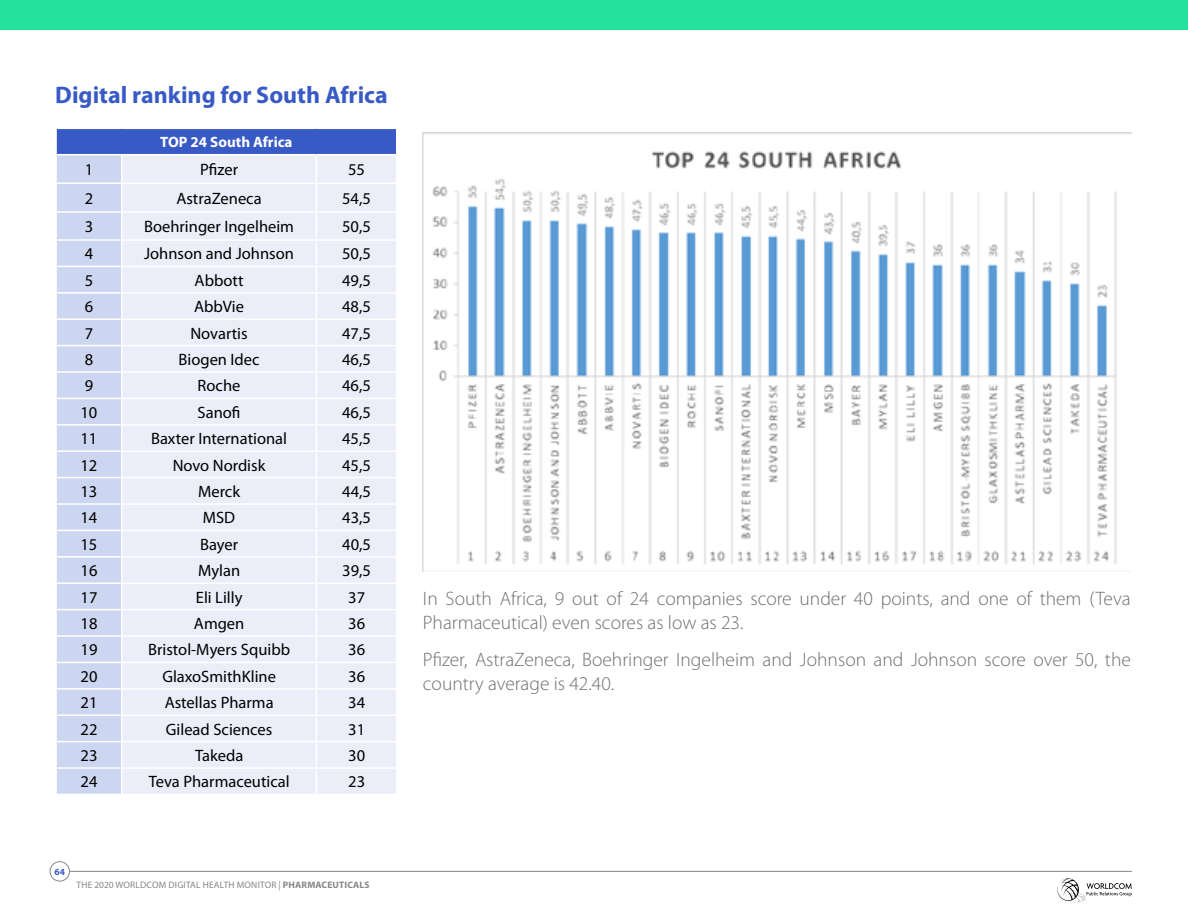
<style>
.page{position:relative;width:1188px;height:918px;background:#fff}
.page>*{position:absolute;margin:0;border:0;box-sizing:border-box;transform-origin:0 0}
.t1{font:700 24px "Myriad Pro";color:#385ac5}
.t2{font:300 19.5px/24px "Myriad Pro";color:#706f6f}
.t3{font:16.5px "Myriad Pro";color:#000}
.t4{font:700 15px "Myriad Pro";color:#fff}
.t5{font:9.45px "Myriad Pro";letter-spacing:.02em;color:#878787}
.t6{font:700 9.45px "Myriad Pro";color:#385ac5}
.s1{font-weight:700}
</style>
<div class="page">
<svg style="left:1057px;top:878px;width:75px;height:24px"></svg>
<hr style="left:70px;top:871px;width:1062px;height:1px;background:#878787">
<div style="left:50px;top:861px;width:20px;height:20px;border:1px solid #878787;border-radius:50%"></div>
<div style="left:0;top:0;width:1188px;height:30px;background:#24e19d"></div>
<div style="left:56px;top:128px;width:341px;height:27px;background:#385ac5"></div>
<div style="left:122px;top:155px;width:274px;height:639px;background:#ebeef9"></div>
<hr style="left:55px;top:154px;width:67px;height:1px;background:#fff">
<hr style="left:122px;top:154px;width:194px;height:1px;background:#fff">
<hr style="left:316px;top:154px;width:81px;height:1px;background:#fff">
<hr style="left:55px;top:128px;width:67px;height:1px;background:#fff">
<hr style="left:122px;top:128px;width:194px;height:1px;background:#fff">
<hr style="left:316px;top:128px;width:81px;height:1px;background:#fff">
<hr style="left:55px;top:129px;width:2px;height:25px;background:#fff">
<svg style="left:396px;top:129px;width:1px;height:25px"></svg>
<hr style="left:122px;top:292px;width:194px;height:2px;background:#fff">
<hr style="left:122px;top:318px;width:194px;height:2px;background:#fff">
<hr style="left:316px;top:318px;width:81px;height:2px;background:#fff">
<hr style="left:122px;top:345px;width:194px;height:1px;background:#fff">
<hr style="left:316px;top:345px;width:81px;height:1px;background:#fff">
<hr style="left:122px;top:371px;width:194px;height:2px;background:#fff">
<hr style="left:316px;top:371px;width:81px;height:2px;background:#fff">
<hr style="left:122px;top:398px;width:194px;height:1px;background:#fff">
<hr style="left:316px;top:398px;width:81px;height:1px;background:#fff">
<hr style="left:122px;top:424px;width:194px;height:2px;background:#fff">
<hr style="left:316px;top:424px;width:81px;height:2px;background:#fff">
<hr style="left:122px;top:450px;width:194px;height:2px;background:#fff">
<hr style="left:316px;top:450px;width:81px;height:2px;background:#fff">
<hr style="left:122px;top:477px;width:194px;height:1px;background:#fff">
<hr style="left:316px;top:477px;width:81px;height:1px;background:#fff">
<hr style="left:122px;top:503px;width:194px;height:2px;background:#fff">
<hr style="left:316px;top:503px;width:81px;height:2px;background:#fff">
<hr style="left:122px;top:530px;width:194px;height:1px;background:#fff">
<hr style="left:316px;top:530px;width:81px;height:1px;background:#fff">
<hr style="left:122px;top:556px;width:194px;height:2px;background:#fff">
<hr style="left:316px;top:556px;width:81px;height:2px;background:#fff">
<hr style="left:122px;top:582px;width:194px;height:2px;background:#fff">
<hr style="left:316px;top:582px;width:81px;height:2px;background:#fff">
<hr style="left:122px;top:609px;width:194px;height:1px;background:#fff">
<hr style="left:316px;top:609px;width:81px;height:1px;background:#fff">
<hr style="left:122px;top:635px;width:194px;height:2px;background:#fff">
<hr style="left:316px;top:635px;width:81px;height:2px;background:#fff">
<hr style="left:122px;top:662px;width:194px;height:1px;background:#fff">
<hr style="left:316px;top:662px;width:81px;height:1px;background:#fff">
<hr style="left:122px;top:688px;width:194px;height:2px;background:#fff">
<hr style="left:316px;top:688px;width:81px;height:2px;background:#fff">
<hr style="left:122px;top:715px;width:194px;height:1px;background:#fff">
<hr style="left:316px;top:715px;width:81px;height:1px;background:#fff">
<hr style="left:122px;top:741px;width:194px;height:1px;background:#fff">
<hr style="left:316px;top:741px;width:81px;height:1px;background:#fff">
<hr style="left:122px;top:767px;width:194px;height:2px;background:#fff">
<svg style="left:56px;top:155px;width:66px;height:639px;background:#d0d8f0"></svg>
<hr style="left:316px;top:767px;width:81px;height:2px;background:#fff">
<svg style="left:316px;top:155px;width:1px;height:639px"></svg>
<hr style="left:55px;top:183px;width:67px;height:1px;background:#fff">
<hr style="left:122px;top:183px;width:194px;height:1px;background:#fff">
<hr style="left:316px;top:183px;width:81px;height:1px;background:#fff">
<hr style="left:55px;top:211px;width:67px;height:2px;background:#fff">
<hr style="left:122px;top:211px;width:194px;height:2px;background:#fff">
<hr style="left:316px;top:211px;width:81px;height:2px;background:#fff">
<hr style="left:55px;top:239px;width:67px;height:2px;background:#fff">
<hr style="left:122px;top:239px;width:194px;height:2px;background:#fff">
<hr style="left:316px;top:239px;width:81px;height:2px;background:#fff">
<hr style="left:55px;top:266px;width:67px;height:1px;background:#fff">
<hr style="left:122px;top:266px;width:194px;height:1px;background:#fff">
<hr style="left:316px;top:266px;width:81px;height:1px;background:#fff">
<hr style="left:55px;top:292px;width:67px;height:2px;background:#fff">
<hr style="left:316px;top:292px;width:81px;height:2px;background:#fff">
<img style="left:423px;top:132px;width:709px;height:439px">
<h1 class="t1" style="left:55px;top:79px;width:334px">Digital ranking for South Africa</h1>
<p class="t4" style="left:160px;top:132px;width:134px">TOP 24 South Africa</p>
<p class="t3" style="left:85px;top:159px;width:10px">1</p>
<p class="t3" style="left:200px;top:159px;width:40px">Pfizer</p>
<p class="t3" style="left:348px;top:159px;width:18px">55</p>
<p class="t3" style="left:85px;top:188px;width:10px">2</p>
<p class="t3" style="left:176px;top:188px;width:87px">AstraZeneca</p>
<p class="t3" style="left:342px;top:188px;width:30px">54,5</p>
<p class="t3" style="left:85px;top:216px;width:10px">3</p>
<p class="t3" style="left:144px;top:216px;width:152px">Boehringer Ingelheim</p>
<p class="t3" style="left:342px;top:216px;width:30px">50,5</p>
<p class="t3" style="left:85px;top:244px;width:10px">4</p>
<p class="t3" style="left:144px;top:244px;width:151px">Johnson and Johnson</p>
<p class="t3" style="left:342px;top:244px;width:30px">50,5</p>
<p class="t3" style="left:85px;top:270px;width:10px">5</p>
<p class="t3" style="left:195px;top:270px;width:50px">Abbott</p>
<p class="t3" style="left:342px;top:270px;width:30px">49,5</p>
<p class="t3" style="left:85px;top:297px;width:10px">6</p>
<p class="t3" style="left:194px;top:297px;width:51px">AbbVie</p>
<p class="t3" style="left:342px;top:297px;width:30px">48,5</p>
<p class="t3" style="left:85px;top:323px;width:10px">7</p>
<p class="t3" style="left:190px;top:323px;width:59px">Novartis</p>
<p class="t3" style="left:342px;top:323px;width:30px">47,5</p>
<p class="t3" style="left:85px;top:349px;width:10px">8</p>
<p class="t3" style="left:179px;top:349px;width:82px">Biogen Idec</p>
<p class="t3" style="left:342px;top:349px;width:30px">46,5</p>
<p class="t3" style="left:85px;top:376px;width:10px">9</p>
<p class="t3" style="left:198px;top:376px;width:44px">Roche</p>
<p class="t3" style="left:342px;top:376px;width:30px">46,5</p>
<p class="t3" style="left:80px;top:402px;width:18px">10</p>
<p class="t3" style="left:198px;top:402px;width:44px">Sanofi</p>
<p class="t3" style="left:342px;top:402px;width:30px">46,5</p>
<p class="t3" style="left:80px;top:429px;width:18px">11</p>
<p class="t3" style="left:151px;top:429px;width:137px">Baxter International</p>
<p class="t3" style="left:342px;top:429px;width:30px">45,5</p>
<p class="t3" style="left:80px;top:455px;width:18px">12</p>
<p class="t3" style="left:173px;top:455px;width:94px">Novo Nordisk</p>
<p class="t3" style="left:342px;top:455px;width:30px">45,5</p>
<p class="t3" style="left:80px;top:481px;width:18px">13</p>
<p class="t3" style="left:198px;top:481px;width:43px">Merck</p>
<p class="t3" style="left:342px;top:481px;width:30px">44,5</p>
<p class="t3" style="left:81px;top:508px;width:18px">14</p>
<p class="t3" style="left:203px;top:508px;width:34px">MSD</p>
<p class="t3" style="left:342px;top:508px;width:30px">43,5</p>
<p class="t3" style="left:81px;top:534px;width:18px">15</p>
<p class="t3" style="left:200px;top:534px;width:40px">Bayer</p>
<p class="t3" style="left:342px;top:534px;width:30px">40,5</p>
<p class="t3" style="left:81px;top:561px;width:18px">16</p>
<p class="t3" style="left:198px;top:561px;width:44px">Mylan</p>
<p class="t3" style="left:342px;top:561px;width:30px">39,5</p>
<p class="t3" style="left:81px;top:587px;width:18px">17</p>
<p class="t3" style="left:196px;top:587px;width:48px">Eli Lilly</p>
<p class="t3" style="left:348px;top:587px;width:18px">37</p>
<p class="t3" style="left:81px;top:613px;width:18px">18</p>
<p class="t3" style="left:194px;top:613px;width:52px">Amgen</p>
<p class="t3" style="left:348px;top:613px;width:18px">36</p>
<p class="t3" style="left:81px;top:640px;width:18px">19</p>
<p class="t3" style="left:148px;top:640px;width:144px">Bristol-Myers Squibb</p>
<p class="t3" style="left:348px;top:640px;width:18px">36</p>
<p class="t3" style="left:81px;top:666px;width:18px">20</p>
<p class="t3" style="left:162px;top:666px;width:115px">GlaxoSmithKline</p>
<p class="t3" style="left:348px;top:666px;width:18px">36</p>
<p class="t3" style="left:81px;top:693px;width:18px">21</p>
<p class="t3" style="left:165px;top:693px;width:110px">Astellas Pharma</p>
<p class="t3" style="left:348px;top:693px;width:18px">34</p>
<p class="t3" style="left:81px;top:719px;width:18px">22</p>
<p class="t3" style="left:166px;top:719px;width:108px">Gilead Sciences</p>
<p class="t3" style="left:348px;top:719px;width:18px">31</p>
<p class="t3" style="left:81px;top:745px;width:18px">23</p>
<p class="t3" style="left:195px;top:745px;width:50px">Takeda</p>
<p class="t3" style="left:348px;top:745px;width:18px">30</p>
<p class="t3" style="left:81px;top:772px;width:18px">24</p>
<p class="t3" style="left:149px;top:772px;width:142px">Teva Pharmaceutical</p>
<p class="t3" style="left:348px;top:772px;width:18px">23</p>
<p class="t6" style="left:55px;top:866px;width:12px">64</p>
<p class="t5" style="left:77px;top:879px;width:295px">THE 2020 WORLDCOM DIGITAL HEALTH MONITOR | <span class="s1">PHARMACEUTICALS</span></p>
<p class="t2" style="left:423px;top:586px;width:709px">In South Africa, 9 out of 24 companies score under 40 points, and one of them (Teva<br>Pharmaceutical) even scores as low as 23.</p>
<p class="t2" style="left:423px;top:647px;width:710px">Pfizer, AstraZeneca, Boehringer Ingelheim and Johnson and Johnson score over 50, the country average is 42.40.</p>
</div>
